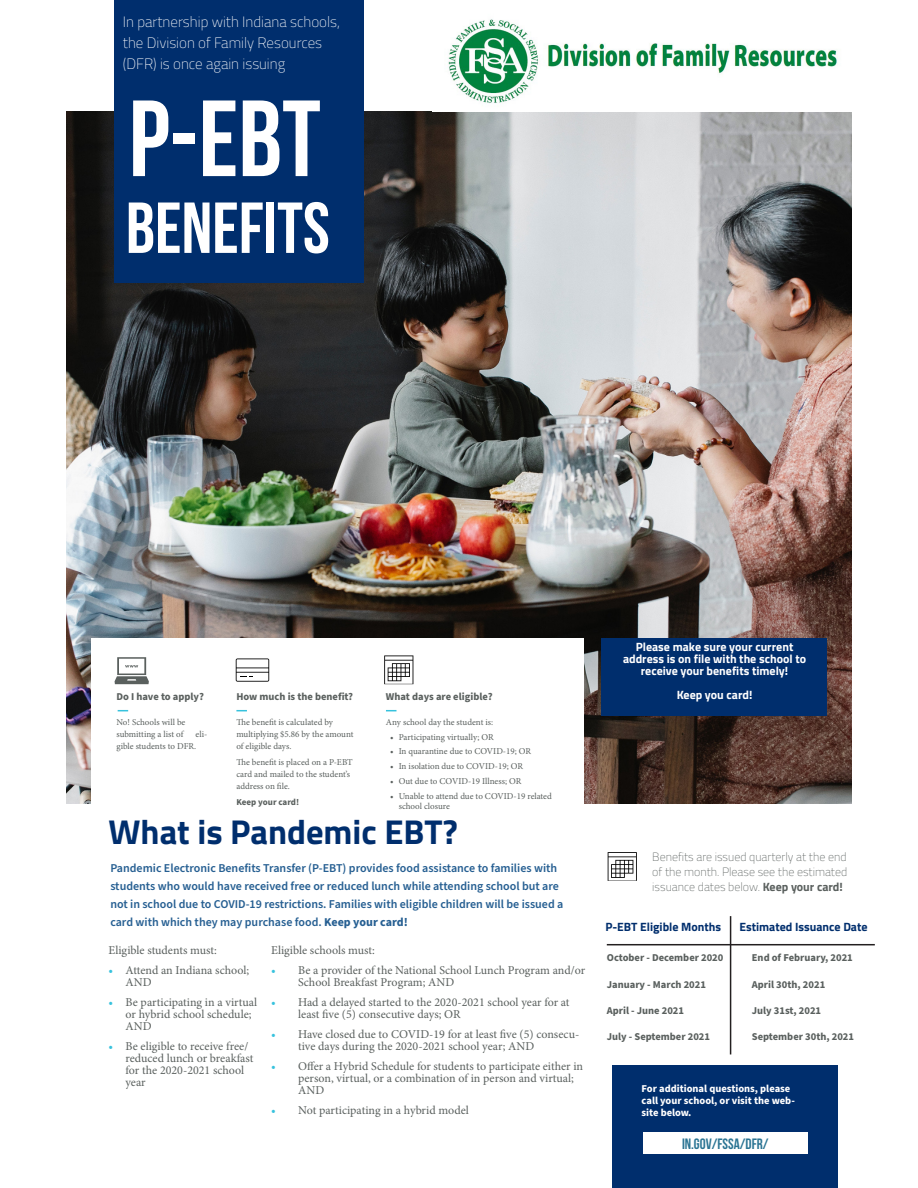
<style>
.page{position:relative;width:918px;height:1188px;background:#fff}
.page>*{position:absolute;margin:0;border:0;box-sizing:border-box;transform-origin:0 0}
.t1{font:108px "Bebas Neue";color:#fff}
.t2{font:72px "Bebas Neue";color:#fff}
.t3{font:700 34.5px "Titillium Web";color:#002e6d}
.t4{font:200 15px/21px "Titillium Web";color:#fff}
.t5{font:15px "Bebas Neue";color:#2a7493}
.t6{font:12px/12px "Minion Pro";color:#5a605e}
.t7{font:600 12px/18px "Source Sans Pro";color:#265f92}
.t8{font:200 12px/15px "Titillium Web";color:#5a605e;text-align:justify}
.t9{font:700 12px/12px "Titillium Web";color:#fff;text-align:center}
.t10{font:700 12px "Titillium Web";color:#002e6d}
.t11{font:700 10.5px "Source Sans Pro";color:#5a605e}
.t12{font:700 10.5px/12px "Source Sans Pro";color:#fff}
.t13{font:9px/12px "Minion Pro";letter-spacing:-.005em;color:#5a605e}
.t14{font:700 9px "Source Sans Pro";color:#5a605e}
.s1{font-weight:700}
.s2{color:#37c2dd}
</style>
<div class="page">
<div style="left:613px;top:1065px;width:225px;height:123px;background:#002e6d"></div>
<img style="left:67px;top:111px;width:784px;height:693px">
<div style="left:91px;top:639px;width:493px;height:175px;background:#fff"></div>
<div style="left:601px;top:639px;width:226px;height:77px;background:#002e6d"></div>
<div style="left:114px;top:0;width:250px;height:282px;background:#002e6d"></div>
<img style="left:448px;top:19px;width:390px;height:85px">
<div style="left:643px;top:1132px;width:165px;height:22px;background:#fff"></div>
<svg style="left:236px;top:658px;width:33px;height:24px"></svg>
<svg style="left:384px;top:655px;width:29px;height:29px"></svg>
<svg style="left:608px;top:852px;width:29px;height:29px"></svg>
<hr style="left:607px;top:944px;width:268px;height:1px;background:#231f20">
<hr style="left:730px;top:916px;width:1px;height:138px;background:#231f20">
<svg style="left:115px;top:657px;width:34px;height:27px"></svg>
<p class="t4" style="left:123px;top:10px;width:219px">In partnership with Indiana schools, the Division of Family Resources (DFR) is once again issuing</p>
<h1 class="t1" style="left:129px;top:80px;width:193px">P-EBT</h1>
<h2 class="t2" style="left:126px;top:189px;width:205px">BENEFITS</h2>
<p class="t11" style="left:116px;top:689px;width:89px">Do I have to apply?</p>
<p class="t13" style="left:116px;top:716px;width:71px">No! Schools will be submitting a list of</p>
<p class="t13" style="left:116px;top:728px;width:92px;text-indent:79px">eli&shy;gible students to DFR.</p>
<p class="t11" style="left:236px;top:689px;width:118px">How much is the benefit?</p>
<p class="t13" style="left:236px;top:716px;width:119px">The benefit is calculated by multiplying $5.86 by the amount of eligible days.</p>
<p class="t13" style="left:236px;top:756px;width:118px">The benefit is placed on a P-EBT card and mailed to the student’s address on file.</p>
<p class="t14" style="left:236px;top:796px;width:64px">Keep your card!</p>
<p class="t11" style="left:386px;top:689px;width:108px">What days are eligible?</p>
<p class="t13" style="left:386px;top:716px;width:109px">Any school day the student is:</p>
<p class="t13" style="left:390px;top:731px;width:105px">• Participating virtually; OR</p>
<p class="t13" style="left:390px;top:746px;width:142px">• In quarantine due to COVID-19; OR</p>
<p class="t13" style="left:390px;top:760px;width:134px">• In isolation due to COVID-19; OR</p>
<p class="t13" style="left:390px;top:775px;width:133px">• Out due to COVID-19 Illness; OR</p>
<p class="t13" style="left:399px;top:791px;width:155px;line-height:10.5px;text-indent:-9px">• Unable to attend due to COVID-19 related school closure</p>
<h3 class="t3" style="left:109px;top:806px;width:351px">What is Pandemic EBT?</h3>
<p class="t7" style="left:110px;top:859px;width:455px">Pandemic Electronic Benefits Transfer (P-EBT) provides food assistance to families with students who would have received free or reduced lunch while attending school but are not in school due to COVID-19 restrictions. Families with eligible children will be issued a card with which they may purchase food. <span class="s1">Keep your card!</span></p>
<p class="t6" style="left:109px;top:944px;width:110px">Eligible students must:</p>
<p class="t6" style="left:126px;top:964px;width:125px;text-indent:-17px"><span class="s2">•</span> Attend an Indiana school;<br>AND</p>
<p class="t6" style="left:126px;top:996px;width:133px;text-indent:-17px"><span class="s2">•</span> Be participating in a virtual or hybrid school schedule;<br>AND</p>
<p class="t6" style="left:126px;top:1040px;width:129px;text-indent:-17px"><span class="s2">•</span> Be eligible to receive free/ reduced lunch or breakfast for the 2020-2021 school year</p>
<p class="t6" style="left:271px;top:944px;width:105px">Eligible schools must:</p>
<p class="t6" style="left:298px;top:964px;width:289px;text-indent:-27px"><span class="s2">•</span> Be a provider of the National School Lunch Program and/or<br>School Breakfast Program; AND</p>
<p class="t6" style="left:298px;top:996px;width:273px;text-indent:-27px"><span class="s2">•</span> Had a delayed started to the 2020-2021 school year for at least five (5) consecutive days; OR</p>
<p class="t6" style="left:298px;top:1028px;width:283px;text-indent:-27px"><span class="s2">•</span> Have closed due to COVID-19 for at least five (5) consecu&shy;tive days during the 2020-2021 school year; AND</p>
<p class="t6" style="left:298px;top:1060px;width:287px;text-indent:-27px"><span class="s2">•</span> Offer a Hybrid Schedule for students to participate either in person, virtual, or a combination of in person and virtual;<br>AND</p>
<p class="t6" style="left:271px;top:1104px;width:199px"><span class="s2">•</span> Not participating in a hybrid model</p>
<p class="t9" style="left:623px;top:640px;width:185px">Please make sure your current address is on file with the school to receive your benefits timely!</p>
<p class="t9" style="left:677px;top:688px;width:77px">Keep you card!</p>
<p class="t8" style="left:652px;top:849px;width:196px">Benefits are issued quarterly at the end of the month. Please see the estimated issuance dates below. <span class="s1">Keep your card!</span></p>
<p class="t10" style="left:605px;top:918px;width:117px">P-EBT Eligible Months</p>
<p class="t10" style="left:739px;top:918px;width:130px">Estimated Issuance Date</p>
<p class="t11" style="left:607px;top:951px;width:118px">October - December 2020</p>
<p class="t11" style="left:607px;top:977px;width:101px">January - March 2021</p>
<p class="t11" style="left:607px;top:1003px;width:79px">April - June 2021</p>
<p class="t11" style="left:607px;top:1030px;width:105px">July - September 2021</p>
<p class="t11" style="left:752px;top:951px;width:103px">End of February, 2021</p>
<p class="t11" style="left:752px;top:977px;width:75px">April 30th, 2021</p>
<p class="t11" style="left:752px;top:1003px;width:71px">July 31st, 2021</p>
<p class="t11" style="left:752px;top:1030px;width:104px">September 30th, 2021</p>
<p class="t12" style="left:642px;top:1083px;width:155px">For additional questions, please call your school, or visit the web&shy;site below.</p>
<p class="t5" style="left:682px;top:1135px;width:88px">IN.GOV/FSSA/DFR/</p>
</div>
